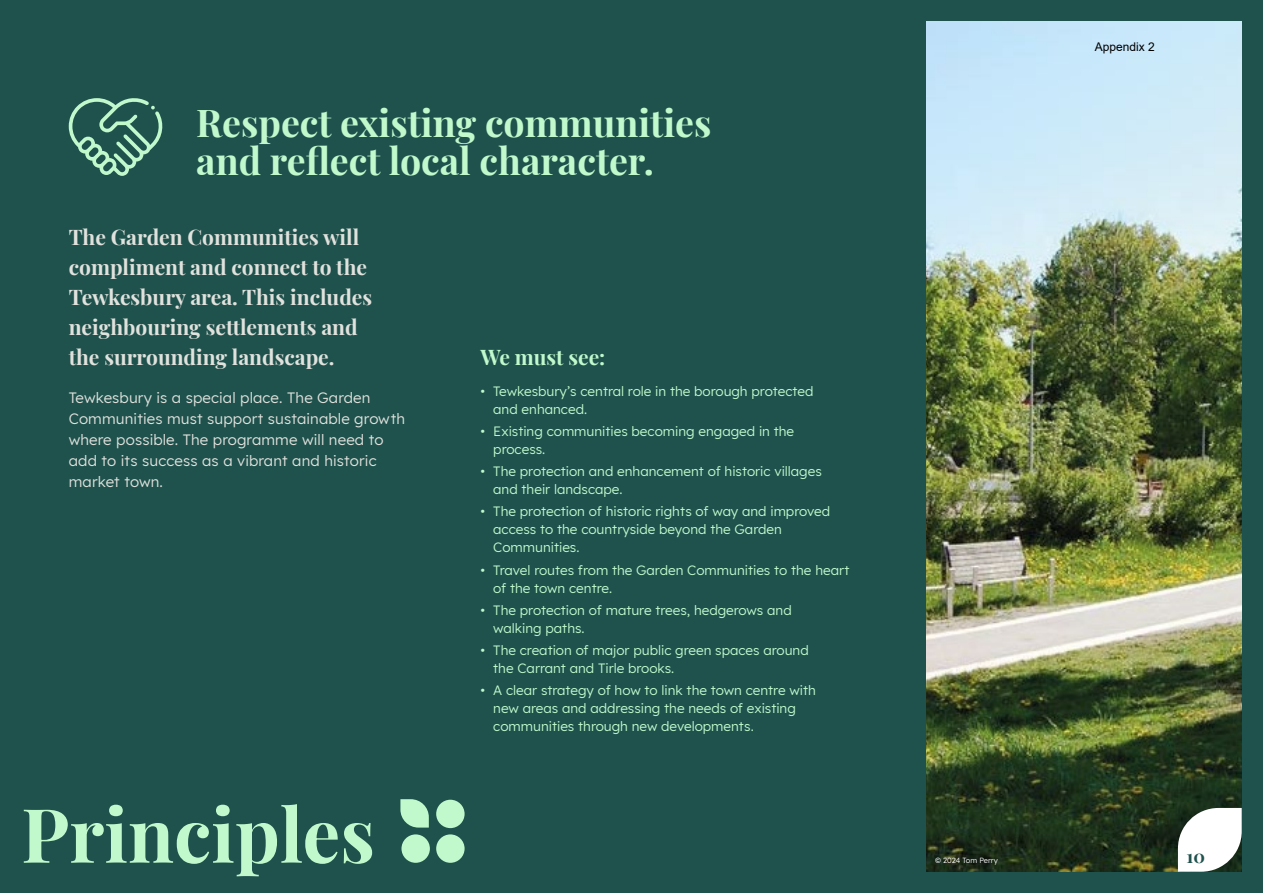
<style>
.page{position:relative;width:1263px;height:893px;background:#1f524d}
.page>*{position:absolute;margin:0;border:0;box-sizing:border-box;transform-origin:0 0}
.t1{font:700 75px "Playfair Display";color:#c1f9cc}
.t2{font:700 37.5px/37.5px "Playfair Display";color:#c1f9cc}
.t3{font:700 21px/30px "Playfair Display";color:#e1e2dd}
.t4{font:700 21px "Playfair Display";color:#c1f9cc}
.t5{font:700 18px "Playfair Display";color:#1f524d}
.t6{font:15px/21px "Lexend";letter-spacing:.01em;color:#e1e2dd}
.t7{font:13.5px/18px "Lexend";color:#c1f9cc}
.t8{font:12px "Arial";color:#000}
.t9{font:7.5px "Lexend";color:#fff}
</style>
<div class="page">
<img style="left:926px;top:21px;width:315px;height:851px">
<svg style="left:1178px;top:808px;width:64px;height:64px;background:#d5d8d5"></svg>
<svg style="left:69px;top:98px;width:94px;height:78px"></svg>
<div style="left:436px;top:834px;width:29px;height:29px;background:#c1f9cc;border-radius:50%"></div>
<div style="left:401px;top:834px;width:29px;height:29px;background:#c1f9cc;border-radius:50%"></div>
<div style="left:436px;top:800px;width:29px;height:28px;background:#c1f9cc;border-radius:50%"></div>
<svg style="left:400px;top:799px;width:29px;height:29px"></svg>
<h2 class="t2" style="left:196px;top:101px;width:517px">Respect existing communities and reflect local character.</h2>
<h3 class="t3" style="left:69px;top:220px;width:305px">The Garden Communities will compliment and connect to the<br>Tewkesbury area. This includes neighbouring settlements and the surrounding landscape.</h3>
<p class="t6" style="left:69px;top:386px;width:338px">Tewkesbury is a special place. The Garden Communities must support sustainable growth where possible. The programme will need to add to its success as a vibrant and historic market town.</p>
<h1 class="t1" style="left:21px;top:776px;width:355px">Principles</h1>
<h3 class="t4" style="left:480px;top:340px;width:126px">We must see:</h3>
<p class="t7" style="left:493px;top:381px;width:322px;text-indent:-13px">• Tewkesbury’s central role in the borough protected and enhanced.</p>
<p class="t7" style="left:493px;top:421px;width:302px;text-indent:-13px">• Existing communities becoming engaged in the process.</p>
<p class="t7" style="left:493px;top:461px;width:330px;text-indent:-13px">• The protection and enhancement of historic villages and their landscape.</p>
<p class="t7" style="left:493px;top:502px;width:338px;text-indent:-13px">• The protection of historic rights of way and improved access to the countryside beyond the Garden<br>Communities.</p>
<p class="t7" style="left:493px;top:560px;width:358px;text-indent:-13px">• Travel routes from the Garden Communities to the heart of the town centre.</p>
<p class="t7" style="left:493px;top:600px;width:300px;text-indent:-13px">• The protection of mature trees, hedgerows and walking paths.</p>
<p class="t7" style="left:493px;top:640px;width:317px;text-indent:-13px">• The creation of major public green spaces around the Carrant and Tirle brooks.</p>
<p class="t7" style="left:493px;top:681px;width:324px;text-indent:-13px">• A clear strategy of how to link the town centre with new areas and addressing the needs of existing communities through new developments.</p>
<p class="t9" style="left:935px;top:855px;width:64px">© 2024 Tom Perry</p>
<p class="t8" style="left:1095px;top:39px;width:62px">Appendix 2</p>
<h3 class="t5" style="left:1186px;top:842px;width:20px">10</h3>
</div>
